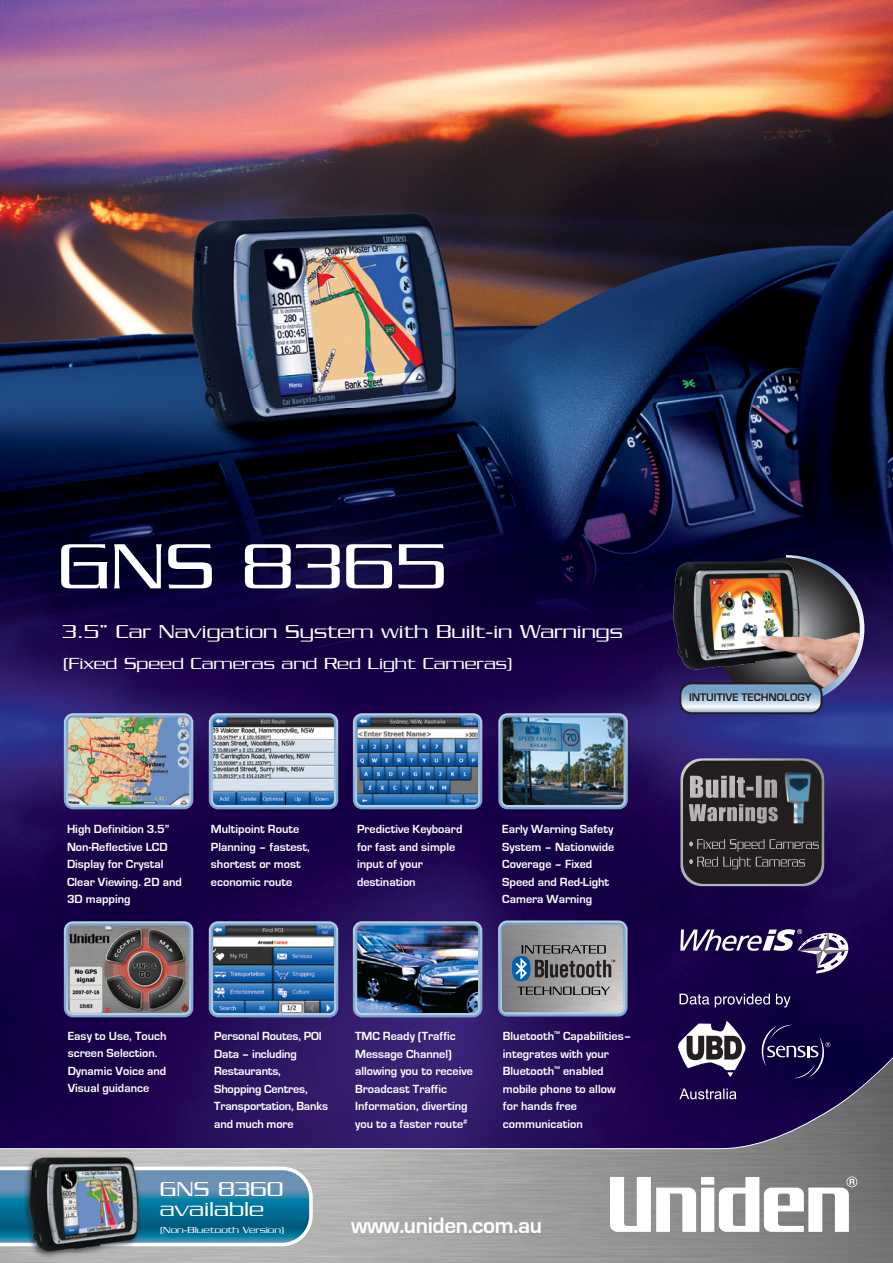
<style>
.page{position:relative;width:893px;height:1263px;background:#fff}
.page>*{position:absolute;margin:0;border:0;box-sizing:border-box;transform-origin:0 0}
.t1{font:300 69px "Serpentine";color:#fff;scale:1.15 1}
.t2{font:700 23.1px "Eurostile";letter-spacing:-.015em;color:#fff}
.t3{font:300 21.9px/20.1px "Serpentine";color:#fff;scale:1.15 1}
.t4{font:300 20.25px "Serpentine";color:#fff;scale:1.15 1}
.t5{font:300 17.4px "Serpentine";color:#fff;scale:1.15 1}
.t6{font:700 12.15px/17.5px "Eurostile";color:#fff}
.t7{font:700 11.4px "Eurostile";color:#231f20}
.t8{font:300 9.45px "Serpentine";color:#fff;scale:1.15 1}
</style>
<div class="page">
<img style="left:0;top:0;width:893px;height:1036px">
<img style="left:0;top:1150px;width:893px;height:113px">
<svg style="left:0;top:1036px;width:893px;height:114px;background:#2b155b"></svg>
<svg style="left:0;top:1166px;width:313px;height:80px;background:#448bab"></svg>
<svg style="left:760px;top:1025px;width:70px;height:53px;background:#241a51"></svg>
<svg style="left:679px;top:994px;width:30px;height:10px"></svg>
<svg style="left:715px;top:993px;width:55px;height:14px"></svg>
<svg style="left:776px;top:993px;width:15px;height:14px"></svg>
<svg style="left:680px;top:929px;width:169px;height:44px"></svg>
<svg style="left:677px;top:1021px;width:70px;height:56px"></svg>
<svg style="left:679px;top:1088px;width:57px;height:11px"></svg>
<svg style="left:610px;top:1176px;width:247px;height:56px"></svg>
<svg style="left:823px;top:555px;width:41px;height:150px"></svg>
<svg style="left:680px;top:683px;width:142px;height:30px"></svg>
<div style="left:679px;top:682px;width:144px;height:32px;border:2px solid #231f20;border-radius:11px"></div>
<img style="left:653px;top:542px;width:207px;height:156px">
<img style="left:3px;top:1124px;width:159px;height:139px">
<svg style="left:498px;top:713px;width:130px;height:96px"></svg>
<svg style="left:500px;top:715px;width:126px;height:92px"></svg>
<img style="left:503px;top:717px;width:120px;height:88px;border-radius:5px">
<svg style="left:209px;top:713px;width:129px;height:96px"></svg>
<svg style="left:211px;top:715px;width:125px;height:92px"></svg>
<img style="left:213px;top:717px;width:121px;height:88px;border-radius:5px">
<svg style="left:64px;top:713px;width:129px;height:96px"></svg>
<svg style="left:66px;top:715px;width:125px;height:92px"></svg>
<img style="left:68px;top:717px;width:121px;height:88px;border-radius:5px">
<svg style="left:353px;top:713px;width:129px;height:96px"></svg>
<svg style="left:355px;top:715px;width:125px;height:92px"></svg>
<img style="left:357px;top:717px;width:121px;height:88px;border-radius:5px">
<svg style="left:209px;top:921px;width:129px;height:96px"></svg>
<svg style="left:211px;top:923px;width:125px;height:92px"></svg>
<img style="left:213px;top:925px;width:121px;height:88px;border-radius:5px">
<svg style="left:353px;top:921px;width:129px;height:96px"></svg>
<svg style="left:355px;top:923px;width:125px;height:92px"></svg>
<img style="left:357px;top:925px;width:121px;height:88px;border-radius:5px">
<svg style="left:64px;top:921px;width:129px;height:96px"></svg>
<svg style="left:66px;top:923px;width:125px;height:92px"></svg>
<img style="left:68px;top:925px;width:121px;height:88px;border-radius:5px">
<svg style="left:498px;top:920px;width:130px;height:96px"></svg>
<svg style="left:500px;top:923px;width:125px;height:91px"></svg>
<img style="left:502px;top:925px;width:121px;height:87px">
<svg style="left:512px;top:945px;width:103px;height:36px;background:#757b81"></svg>
<svg style="left:517px;top:987px;width:93px;height:8px"></svg>
<img style="left:680px;top:758px;width:144px;height:128px">
<svg style="left:682px;top:759px;width:141px;height:126px;background:#424144"></svg>
<h1 class="t1" style="left:58px;top:528px;width:340px">GNS 8365</h1>
<h3 class="t4" style="left:62px;top:620px;width:489px">3.5” Car Navigation System with Built-in Warnings</h3>
<h3 class="t5" style="left:62px;top:653px;width:394px">(Fixed Speed Cameras and Red Light Cameras)</h3>
<p class="t6" style="left:67px;top:820px;width:116px">High Definition 3.5”<br>Non-Reflective LCD<br>Display for Crystal<br>Clear Viewing. 2D and<br>3D mapping</p>
<p class="t6" style="left:357px;top:820px;width:107px">Predictive Keyboard for fast and simple input of your destination</p>
<p class="t6" style="left:211px;top:820px;width:100px">Multipoint Route<br>Planning – fastest, shortest or most economic route</p>
<p class="t6" style="left:502px;top:820px;width:114px">Early Warning Safety<br>System – Nationwide<br>Coverage – Fixed<br>Speed and Red-Light<br>Camera Warning</p>
<p class="t6" style="left:68px;top:1027px;width:100px">Easy to Use, Touch screen Selection.<br>Dynamic Voice and<br>Visual guidance</p>
<p class="t6" style="left:214px;top:1028px;width:115px">Personal Routes, POI<br>Data – including<br>Restaurants,<br>Shopping Centres,<br>Transportation, Banks and much more</p>
<p class="t6" style="left:355px;top:1028px;width:119px">TMC Ready (Traffic<br>Message Channel) allowing you to receive<br>Broadcast Traffic<br>Information, diverting you to a faster route<sup>#</sup></p>
<p class="t6" style="left:503px;top:1028px;width:130px">Bluetooth<sup>™</sup> Capabilities– integrates with your<br>Bluetooth<sup>™</sup> enabled mobile phone to allow for hands free communication</p>
<h3 class="t3" style="left:160px;top:1179px;width:109px">GNS 8360 available</h3>
<p class="t8" style="left:160px;top:1224px;width:110px">(Non-Bluetooth Version)</p>
<h2 class="t2" style="left:351px;top:1212px;width:192px">www.uniden.com.au</h2>
<p class="t7" style="left:689px;top:691px;width:124px">INTUITIVE TECHNOLOGY</p>
</div>
